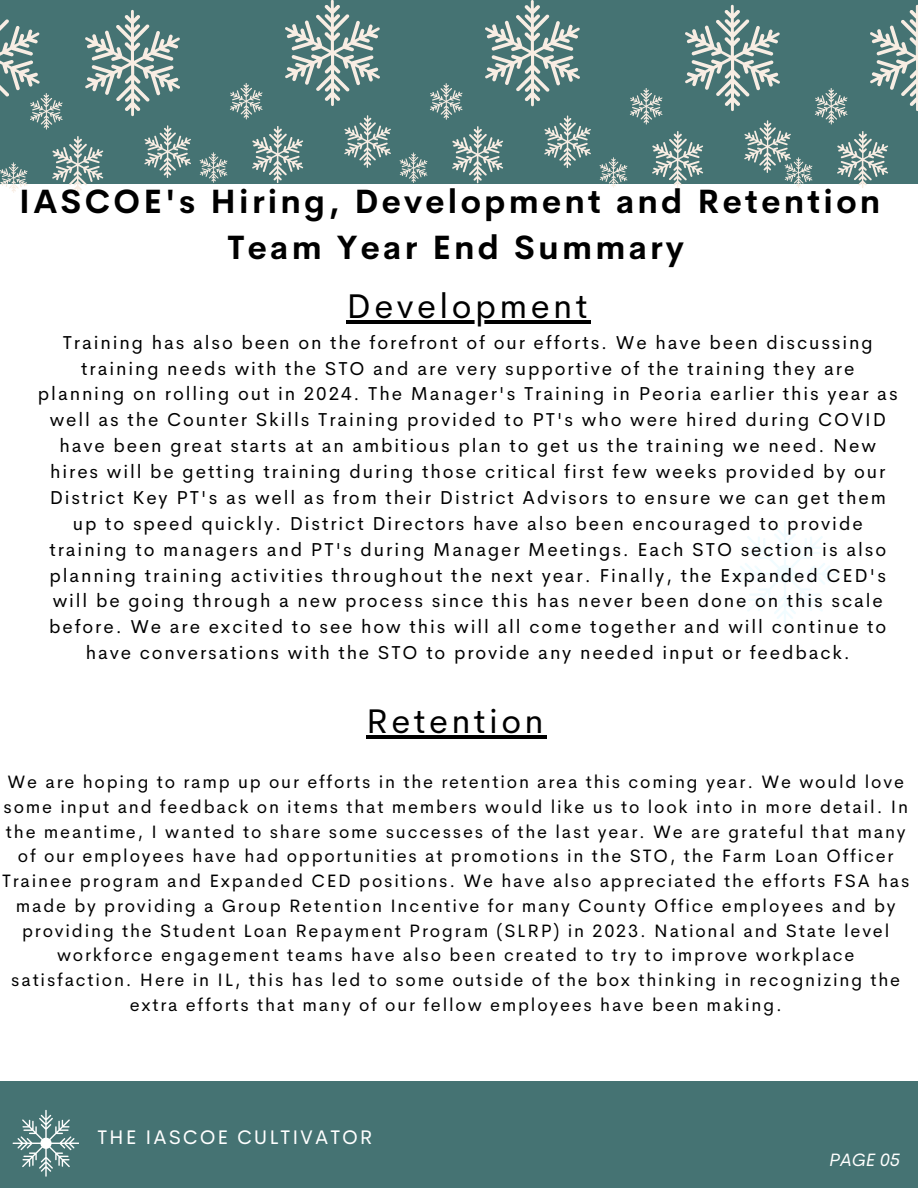
<style>
.page{position:relative;width:918px;height:1188px;background:#fff}
.page>*{position:absolute;margin:0;border:0;box-sizing:border-box;transform-origin:0 0}
.t1{font:34.35px "Cerebri Sans";letter-spacing:.1em;color:#000}
.t2{font:700 33px "Cerebri Sans";letter-spacing:.1em;color:#000}
.t3{font:19.8px "Cerebri Sans";letter-spacing:.1em;color:#fff}
.t4{font:18.75px/25.8px "Cerebri Sans";letter-spacing:.1em;color:#000;text-align:center}
.t5{font:18px/24.8px "Cerebri Sans";letter-spacing:.1em;color:#000;text-align:center}
.t6{font:italic 18px "Cerebri Sans";color:#fffffe}
</style>
<div class="page">
<div style="left:0;top:1081px;width:918px;height:107px;background:#457373"></div>
<svg style="left:13px;top:1110px;width:66px;height:66px"></svg>
<svg style="left:732px;top:521px;width:106px;height:105px"></svg>
<div style="left:0;top:0;width:918px;height:183px;background:#457373"></div>
<svg style="left:144px;top:125px;width:47px;height:53px"></svg>
<svg style="left:0;top:162px;width:27px;height:31px"></svg>
<svg style="left:85px;top:10px;width:95px;height:106px"></svg>
<svg style="left:52px;top:136px;width:51px;height:57px"></svg>
<svg style="left:344px;top:115px;width:47px;height:53px"></svg>
<svg style="left:230px;top:83px;width:32px;height:36px"></svg>
<svg style="left:200px;top:152px;width:27px;height:31px"></svg>
<svg style="left:285px;top:0;width:95px;height:106px"></svg>
<svg style="left:252px;top:126px;width:51px;height:57px"></svg>
<svg style="left:544px;top:115px;width:47px;height:53px"></svg>
<svg style="left:430px;top:83px;width:32px;height:37px"></svg>
<svg style="left:400px;top:153px;width:27px;height:30px"></svg>
<svg style="left:485px;top:0;width:95px;height:106px"></svg>
<svg style="left:452px;top:126px;width:51px;height:57px"></svg>
<svg style="left:600px;top:5px;width:318px;height:183px"></svg>
<svg style="left:0;top:19px;width:63px;height:111px"></svg>
<hr style="left:347px;top:321px;width:244px;height:3px;background:#000">
<hr style="left:366px;top:735px;width:181px;height:4px;background:#000">
<p class="t2" style="left:19px;top:180px;width:863px">IASCOE's Hiring, Development and Retention</p>
<p class="t2" style="left:227px;top:226px;width:458px">Team Year End Summary</p>
<p class="t1" style="left:347px;top:284px;width:243px">Development</p>
<p class="t4" style="left:38px;top:329px;width:861px">Training has also been on the forefront of our efforts. We have been discussing training needs with the STO and are very supportive of the training they are planning on rolling out in 2024. The Manager's Training in Peoria earlier this year as well as the Counter Skills Training provided to PT's who were hired during COVID have been great starts at an ambitious plan to get us the training we need. New hires will be getting training during those critical first few weeks provided by our District Key PT's as well as from their District Advisors to ensure we can get them up to speed quickly. District Directors have also been encouraged to provide training to managers and PT's during Manager Meetings. Each STO section is also planning training activities throughout the next year. Finally, the Expanded CED's will be going through a new process since this has never been done on this scale before. We are excited to see how this will all come together and will continue to have conversations with the STO to provide any needed input or feedback.</p>
<p class="t1" style="left:366px;top:699px;width:179px">Retention</p>
<p class="t5" style="left:2px;top:769px;width:909px">We are hoping to ramp up our efforts in the retention area this coming year. We would love some input and feedback on items that members would like us to look into in more detail. In the meantime, I wanted to share some successes of the last year. We are grateful that many of our employees have had opportunities at promotions in the STO, the Farm Loan Officer Trainee program and Expanded CED positions. We have also appreciated the efforts FSA has made by providing a Group Retention Incentive for many County Office employees and by providing the Student Loan Repayment Program (SLRP) in 2023. National and State level workforce engagement teams have also been created to try to improve workplace satisfaction. Here in IL, this has led to some outside of the box thinking in recognizing the extra efforts that many of our fellow employees have been making.</p>
<p class="t3" style="left:98px;top:1124px;width:276px">THE IASCOE CULTIVATOR</p>
<p class="t6" style="left:829px;top:1148px;width:72px">PAGE 05</p>
</div>
